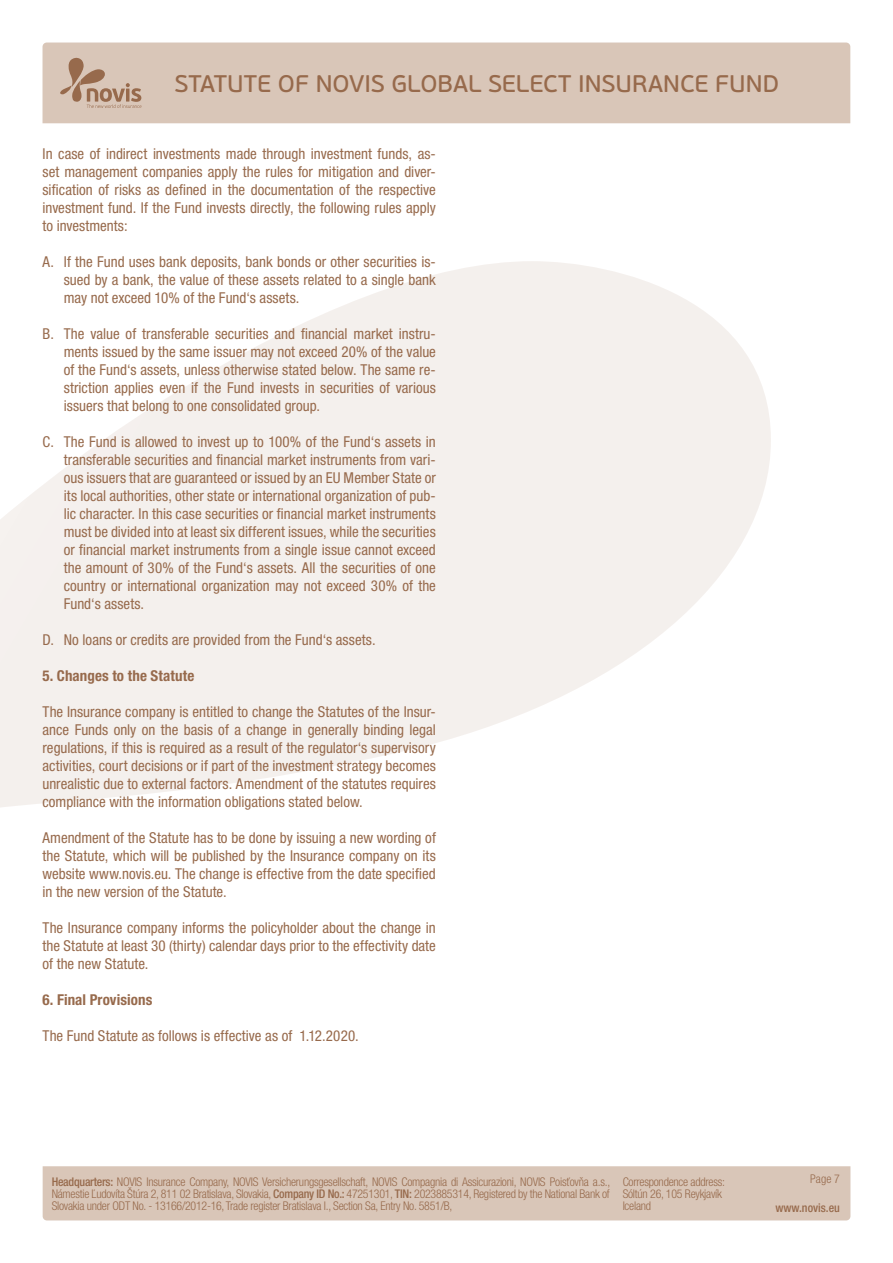
<style>
.page{position:relative;width:893px;height:1263px;background:#fff}
.page>*{position:absolute;margin:0;border:0;box-sizing:border-box;transform-origin:0 0}
.t1{font:24px "PF Beau Sans Pro Bbook";color:#976a4c}
.List_Paragraph{font:condensed 15px/18px "Helvetica Neue LT Pro";color:#976a4c;text-align:justify}
.List_Paragraph-2{font:700 condensed 15px "Helvetica Neue LT Pro";letter-spacing:.005em;color:#976a4c}
.t2{font:300 condensed 12px/12px "Helvetica Neue LT Pro";letter-spacing:-.02em;color:#976a4c}
.t3{font:500 condensed 12px "Helvetica Neue LT Pro";color:#976a4c}
.s1{font-weight:500}
</style>
<div class="page">
<svg style="left:0;top:261px;width:771px;height:546px;fill:#f4f0ed"></svg>
<div style="left:43px;top:1166px;width:807px;height:54px;background:#d9c6b8"></div>
<div style="left:43px;top:43px;width:807px;height:80px;background:#d9c6b8"></div>
<svg style="left:60px;top:58px;width:82px;height:50px;background:#c6ac99"></svg>
<p class="t1" style="left:174px;top:70px;width:606px">STATUTE OF NOVIS GLOBAL SELECT INSURANCE FUND</p>
<p class="List_Paragraph" style="left:43px;top:145px;width:395px">In case of indirect investments made through investment funds, as&shy;set management companies apply the rules for mitigation and diver&shy;sification of risks as defined in the documentation of the respective investment fund. If the Fund invests directly, the following rules apply to investments:</p>
<p class="List_Paragraph" style="left:64px;top:253px;width:374px;text-indent:-21px">A. If the Fund uses bank deposits, bank bonds or other securities is&shy;sued by a bank, the value of these assets related to a single bank may not exceed 10% of the Fund‘s assets.</p>
<p class="List_Paragraph" style="left:64px;top:325px;width:374px;text-indent:-21px">B. The value of transferable securities and financial market instru&shy;ments issued by the same issuer may not exceed 20% of the value of the Fund‘s assets, unless otherwise stated below. The same re&shy;striction applies even if the Fund invests in securities of various issuers that belong to one consolidated group.</p>
<p class="List_Paragraph" style="left:64px;top:433px;width:374px;text-indent:-21px">C. The Fund is allowed to invest up to 100% of the Fund‘s assets in transferable securities and financial market instruments from vari&shy;ous issuers that are guaranteed or issued by an EU Member State or its local authorities, other state or international organization of pub&shy;lic character. In this case securities or financial market instruments must be divided into at least six different issues, while the securities or financial market instruments from a single issue cannot exceed the amount of 30% of the Fund‘s assets. All the securities of one country or international organization may not exceed 30% of the Fund‘s assets.</p>
<p class="List_Paragraph" style="left:43px;top:631px;width:335px">D. No loans or credits are provided from the Fund‘s assets.</p>
<p class="List_Paragraph-2" style="left:43px;top:667px;width:153px">5. Changes to the Statute</p>
<p class="List_Paragraph" style="left:43px;top:703px;width:395px">The Insurance company is entitled to change the Statutes of the Insur&shy;ance Funds only on the basis of a change in generally binding legal regulations, if this is required as a result of the regulator‘s supervisory activities, court decisions or if part of the investment strategy becomes unrealistic due to external factors. Amendment of the statutes requires compliance with the information obligations stated below.</p>
<p class="List_Paragraph" style="left:43px;top:829px;width:395px">Amendment of the Statute has to be done by issuing a new wording of the Statute, which will be published by the Insurance company on its website www.novis.eu. The change is effective from the date specified in the new version of the Statute.</p>
<p class="List_Paragraph" style="left:43px;top:919px;width:395px">The Insurance company informs the policyholder about the change in the Statute at least 30 (thirty) calendar days prior to the effectivity date of the new Statute.</p>
<p class="List_Paragraph-2" style="left:43px;top:991px;width:111px">6. Final Provisions</p>
<p class="List_Paragraph" style="left:43px;top:1027px;width:318px">The Fund Statute as follows is effective as of 1.12.2020.</p>
<p class="t2" style="left:52px;top:1175px;width:560px"><span class="s1">Headquarters:</span> NOVIS Insurance Company, NOVIS Versicherungsgesellschaft, NOVIS Compagnia di Assicurazioni, NOVIS Poisťovňa a.s.,</p>
<p class="t2" style="left:810px;top:1173px;width:31px">Page 7</p>
<p class="t2" style="left:52px;top:1187px;width:560px">Námestie Ľudovíta Štúra 2, 811 02 Bratislava, Slovakia, <span class="s1">Company ID No.:</span> 47251301, <span class="s1">TIN:</span> 2023885314, Registered by the National Bank of<br>Slovakia under ODT No. - 13166/2012-16, Trade register Bratislava I., Section Sa, Entry No. 5851/B,</p>
<p class="t2" style="left:623px;top:1175px;width:104px">Correspondence address:<br>Sóltún 26, 105 Reykjavík<br>Iceland</p>
<p class="t3" style="left:775px;top:1200px;width:66px">www.novis.eu</p>
</div>
